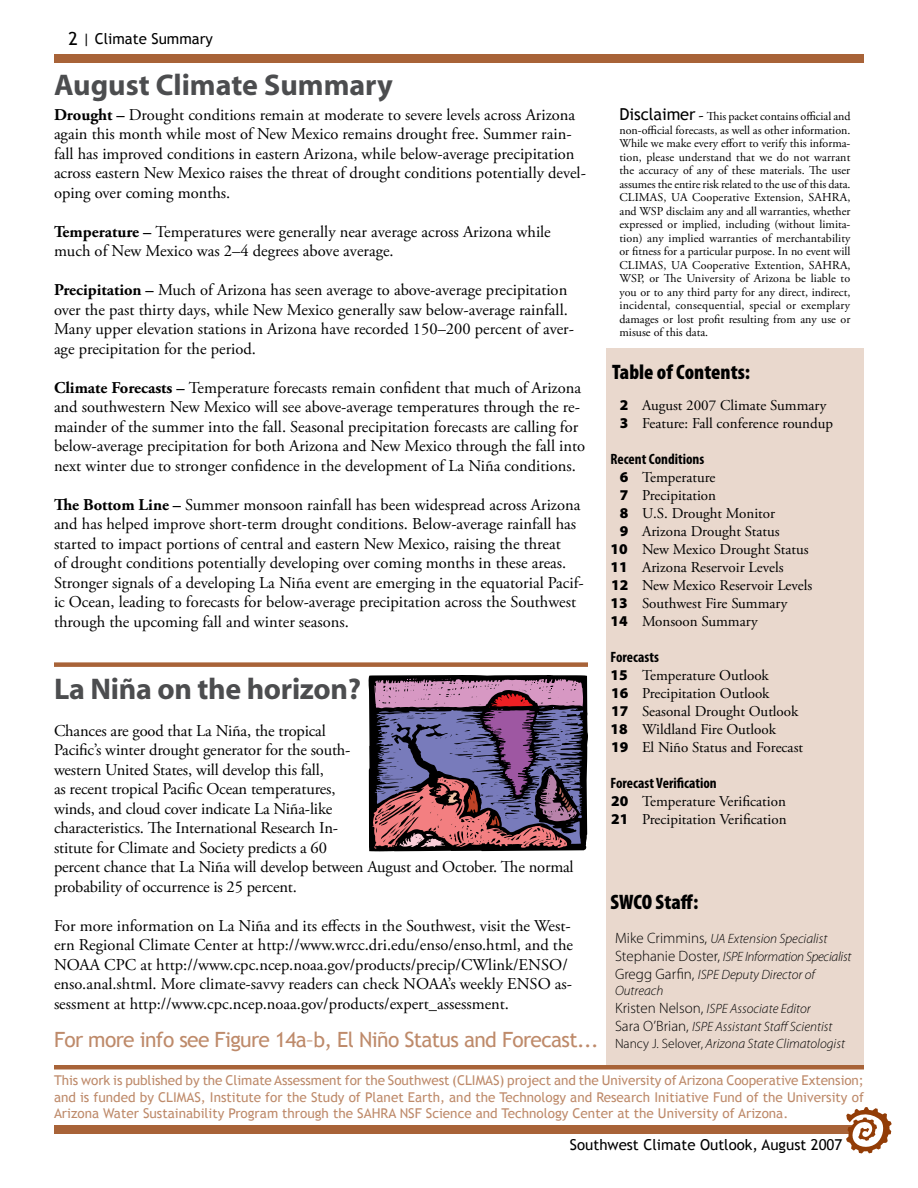
<style>
.page{position:relative;width:918px;height:1188px;background:#fff}
.page>*{position:absolute;margin:0;border:0;box-sizing:border-box;transform-origin:0 0}
.t1{font:700 30px "Myriad";letter-spacing:-.005em;color:#4c4d4f}
.t2{font:21px "Trebuchet MS";letter-spacing:-.03em;color:#be8a6a}
.t3{font:900 condensed 21px "Myriad Pro";color:#000}
.t4{font:16.5px/19.5px "Adobe Garamond Pro";letter-spacing:-.005em;color:#000}
.t5{font:15px/18px "Adobe Garamond Pro";letter-spacing:-.01em;color:#000}
.t6{font:15px "Trebuchet MS";color:#000}
.t7{font:700 condensed 15px "Myriad Pro";color:#000}
.t8{font:13.5px/16.2px "Trebuchet MS";color:#be8a6a;text-align:justify}
.t9{font:italic 300 13.5px/18px "Myriad Pro";color:#000}
.t10{font:12px/13.5px "Adobe Garamond Pro";letter-spacing:.01em;color:#000;text-align:justify}
.s1{font-weight:700}
.s2{font-family:"Trebuchet MS";font-size:16.5px}
.s3{font-size:16.5px}
.s4{font-family:"Myriad Pro";font-weight:900}
.s5{font-style:normal;font-size:15px}
.s6{font-style:normal}
</style>
<div class="page">
<div style="left:55px;top:1126px;width:808px;height:7px;background:#a86338"></div>
<div style="left:54px;top:1125px;width:810px;height:9px;border:2px solid #a86338"></div>
<svg style="left:846px;top:1107px;width:46px;height:46px"></svg>
<div style="left:55px;top:55px;width:808px;height:7px;background:#a86338"></div>
<div style="left:54px;top:54px;width:810px;height:9px;border:2px solid #a86338"></div>
<div style="left:606px;top:348px;width:258px;height:719px;background:#e9d8cd"></div>
<div style="left:54px;top:662px;width:534px;height:5px;border:2px solid #a86338"></div>
<div style="left:54px;top:1065px;width:810px;height:5px;border:2px solid #a86338"></div>
<svg style="left:369px;top:675px;width:219px;height:176px"></svg>
<p class="t6" style="left:82px;top:30px;width:132px">| Climate Summary</p>
<h1 class="t1" style="left:54px;top:69px;width:340px">August Climate Summary</h1>
<p class="t4" style="left:54px;top:106px;width:533px"><span class="s1">Drought –</span> Drought conditions remain at moderate to severe levels across Arizona again this month while most of New Mexico remains drought free. Summer rain&shy;fall has improved conditions in eastern Arizona, while below-average precipitation across eastern New Mexico raises the threat of drought conditions potentially devel&shy;oping over coming months.</p>
<p class="t4" style="left:54px;top:223px;width:498px"><span class="s1">Temperature –</span> Temperatures were generally near average across Arizona while much of New Mexico was 2–4 degrees above average.</p>
<p class="t4" style="left:54px;top:281px;width:521px"><span class="s1">Precipitation –</span> Much of Arizona has seen average to above-average precipitation over the past thirty days, while New Mexico generally saw below-average rainfall.<br>Many upper elevation stations in Arizona have recorded 150–200 percent of aver&shy;age precipitation for the period.</p>
<p class="t4" style="left:54px;top:379px;width:533px"><span class="s1">Climate Forecasts –</span> Temperature forecasts remain confident that much of Arizona and southwestern New Mexico will see above-average temperatures through the re&shy;mainder of the summer into the fall. Seasonal precipitation forecasts are calling for below-average precipitation for both Arizona and New Mexico through the fall into next winter due to stronger confidence in the development of La Niña conditions.</p>
<p class="t4" style="left:54px;top:496px;width:531px"><span class="s1">The Bottom Line –</span> Summer monsoon rainfall has been widespread across Arizona and has helped improve short-term drought conditions. Below-average rainfall has started to impact portions of central and eastern New Mexico, raising the threat<br>of drought conditions potentially developing over coming months in these areas.<br>Stronger signals of a developing La Niña event are emerging in the equatorial Pacif&shy;ic Ocean, leading to forecasts for below-average precipitation across the Southwest through the upcoming fall and winter seasons.</p>
<h1 class="t1" style="left:54px;top:673px;width:309px">La Niña on the horizon?</h1>
<p class="t4" style="left:54px;top:721px;width:521px">Chances are good that La Niña, the tropical<br>Pacific’s winter drought generator for the south-<br>western United States, will develop this fall,<br>as recent tropical Pacific Ocean temperatures,<br>winds, and cloud cover indicate La Niña-like<br>characteristics. The International Research In-<br>stitute for Climate and Society predicts a 60<br>percent chance that La Niña will develop between August and October. The normal probability of occurrence is 25 percent.</p>
<p class="t4" style="left:54px;top:916px;width:521px">For more information on La Niña and its effects in the Southwest, visit the West&shy;ern Regional Climate Center at http://www.wrcc.dri.edu/enso/enso.html, and the NOAA CPC at http://www.cpc.ncep.noaa.gov/products/precip/CWlink/ENSO/ enso.anal.shtml. More climate-savvy readers can check NOAA’s weekly ENSO as&shy;sessment at http://www.cpc.ncep.noaa.gov/products/expert_assessment.</p>
<p class="t2" style="left:54px;top:1027px;width:547px">For more info see Figure 14a–b, El Niño Status and Forecast...</p>
<p class="t10" style="left:620px;top:110px;width:233px"><span class="s2">Disclaimer</span> <span class="s3">-</span> This packet contains official and non-official forecasts, as well as other information.<br>While we make every effort to verify this informa&shy;tion, please understand that we do not warrant the accuracy of any of these materials. The user assumes the entire risk related to the use of this data.<br>CLIMAS, UA Cooperative Extension, SAHRA, and WSP disclaim any and all warranties, whether expressed or implied, including (without limita&shy;tion) any implied warranties of merchantability or fitness for a particular purpose. In no event will CLIMAS, UA Cooperative Extention, SAHRA, WSP, or The University of Arizona be liable to you or to any third party for any direct, indirect, incidental, consequential, special or exemplary damages or lost profit resulting from any use or misuse of this data.</p>
<p class="t3" style="left:612px;top:358px;width:140px">Table of Contents:</p>
<p class="t5" style="left:620px;top:397px;width:215px"><span class="s4">2</span> August 2007 Climate Summary<br><span class="s4">3</span> Feature: Fall conference roundup</p>
<p class="t7" style="left:610px;top:450px;width:95px">Recent Conditions</p>
<p class="t5" style="left:620px;top:469px;width:97px"><span class="s4">6</span> Temperature</p>
<p class="t5" style="left:620px;top:487px;width:98px"><span class="s4">7</span> Precipitation</p>
<p class="t5" style="left:620px;top:505px;width:157px"><span class="s4">8</span> U.S. Drought Monitor</p>
<p class="t5" style="left:620px;top:523px;width:161px"><span class="s4">9</span> Arizona Drought Status</p>
<p class="t5" style="left:610px;top:541px;width:200px"><span class="s4">10</span> New Mexico Drought Status</p>
<p class="t5" style="left:610px;top:559px;width:175px"><span class="s4">11</span> Arizona Reservoir Levels</p>
<p class="t5" style="left:611px;top:577px;width:203px"><span class="s4">12</span> New Mexico Reservoir Levels</p>
<p class="t5" style="left:610px;top:595px;width:178px"><span class="s4">13</span> Southwest Fire Summary</p>
<p class="t5" style="left:610px;top:613px;width:149px"><span class="s4">14</span> Monsoon Summary</p>
<p class="t7" style="left:610px;top:648px;width:50px">Forecasts</p>
<p class="t5" style="left:610px;top:667px;width:194px"><span class="s4">15</span> Temperature Outlook<br><span class="s4">16</span> Precipitation Outlook<br><span class="s4">17</span> Seasonal Drought Outlook<br><span class="s4">18</span> Wildland Fire Outlook<br><span class="s4">19</span> El Niño Status and Forecast</p>
<p class="t7" style="left:610px;top:774px;width:108px">Forecast Verification</p>
<p class="t5" style="left:611px;top:793px;width:177px"><span class="s4">20</span> Temperature Verification<br><span class="s4">21</span> Precipitation Verification</p>
<p class="t3" style="left:610px;top:889px;width:89px">SWCO Staff:</p>
<p class="t9" style="left:615px;top:930px;width:238px"><span class="s5">Mike Crimmins,</span> UA Extension Specialist<br><span class="s5">Stephanie Doster,</span> ISPE Information Specialist<br><span class="s5">Gregg Garfin,</span> ISPE Deputy Director of</p>
<p class="t9" style="left:615px;top:982px;width:219px">Outreach<br><span class="s5">Kristen Nelson,</span> ISPE Associate Editor<br><span class="s5">Sara O’Brian,</span> ISPE Assistant Staff Scientist</p>
<p class="t9" style="left:615px;top:1034px;width:232px"><span class="s6">Nancy J. Selover,</span> Arizona State Climatologist</p>
<p class="t8" style="left:54px;top:1073px;width:812px">This work is published by the Climate Assessment for the Southwest (CLIMAS) project and the University of Arizona Cooperative Extension; and is funded by CLIMAS, Institute for the Study of Planet Earth, and the Technology and Research Initiative Fund of the University of Arizona Water Sustainability Program through the SAHRA NSF Science and Technology Center at the University of Arizona.</p>
<p class="t6" style="left:570px;top:1135px;width:274px">Southwest Climate Outlook, August 2007</p>
</div>
